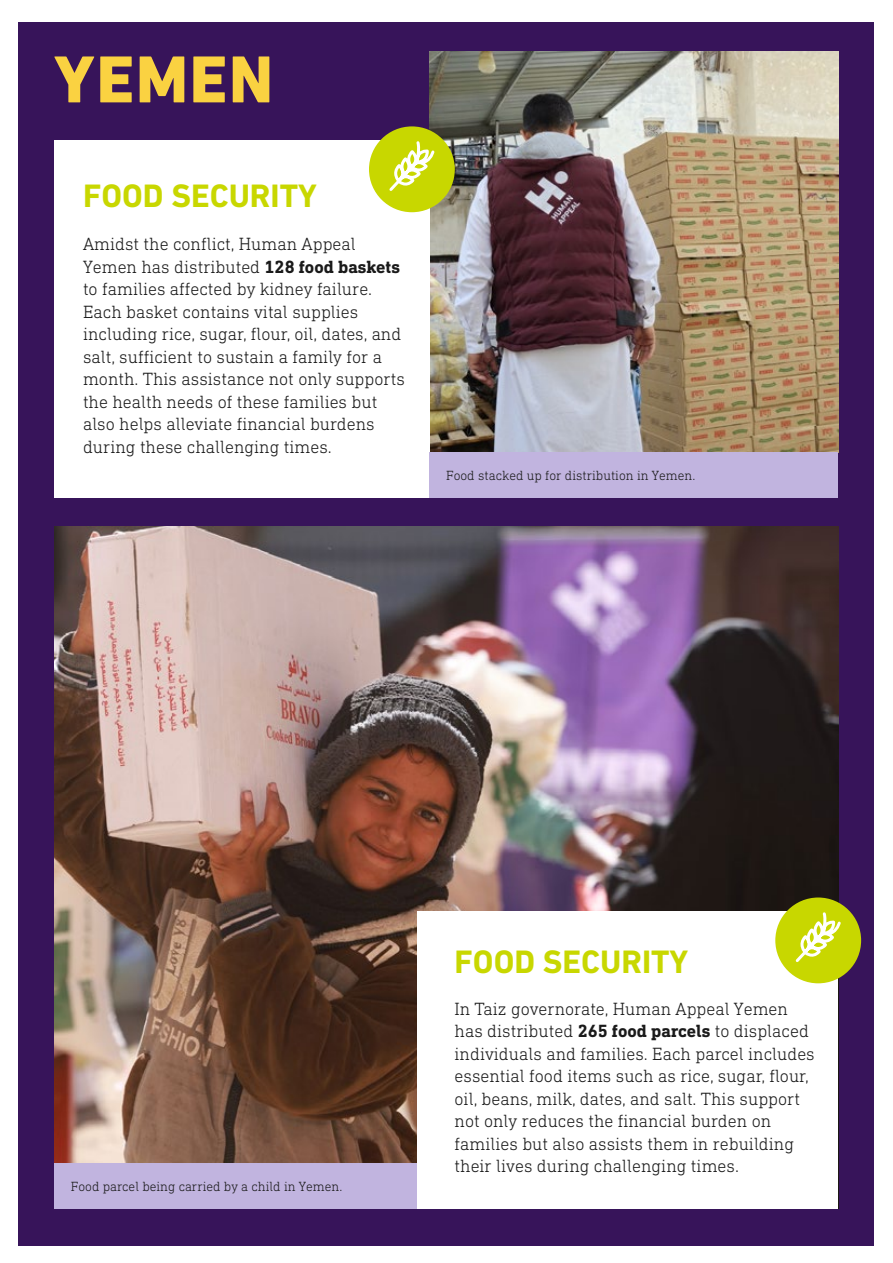
<style>
.page{position:relative;width:893px;height:1263px;background:#fff}
.page>*{position:absolute;margin:0;border:0;box-sizing:border-box;transform-origin:0 0}
.t1{font:800 67.5px "DIN Next LT Pro";letter-spacing:.025em;color:#fad241}
.Heading{font:700 33px "DIN Next LT Pro";color:#c8d700}
.BodyCopy{font:300 18px/22.5px "DIN Next Slab Pro";color:#1a1a1a}
.Sub_Heading{font:300 13.5px "DIN Next Slab Pro";color:#1a1a1a}
.s1{font-weight:700}
</style>
<div class="page">
<div style="left:19px;top:22px;width:855px;height:1223px;background:#37145a"></div>
<img style="left:429px;top:52px;width:409px;height:401px">
<img style="left:54px;top:526px;width:784px;height:638px">
<div style="left:417px;top:911px;width:421px;height:298px;background:#fff"></div>
<div style="left:775px;top:897px;width:86px;height:86px;background:#c8d700;border-radius:50%"></div>
<svg style="left:795px;top:912px;width:46px;height:50px"></svg>
<div style="left:54px;top:141px;width:375px;height:357px;background:#fff"></div>
<div style="left:369px;top:126px;width:86px;height:86px;background:#c8d700;border-radius:50%"></div>
<svg style="left:389px;top:141px;width:46px;height:50px"></svg>
<div style="left:429px;top:453px;width:409px;height:45px;background:#c1b4df"></div>
<div style="left:54px;top:1164px;width:363px;height:45px;background:#c1b4df"></div>
<p class="t1" style="left:54px;top:40px;width:221px">YEMEN</p>
<p class="Heading" style="left:83px;top:176px;width:235px">FOOD SECURITY</p>
<p class="BodyCopy" style="left:83px;top:233px;width:323px">Amidst the conflict, Human Appeal Yemen has distributed <span class="s1">128 food baskets </span>to families affected by kidney failure.<br>Each basket contains vital supplies including rice, sugar, flour, oil, dates, and salt, sufficient to sustain a family for a month. This assistance not only supports the health needs of these families but also helps alleviate financial burdens during these challenging times.</p>
<p class="Sub_Heading" style="left:446px;top:468px;width:251px">Food stacked up for distribution in Yemen.</p>
<p class="Sub_Heading" style="left:71px;top:1179px;width:273px">Food parcel being carried by a child in Yemen.</p>
<p class="Heading" style="left:455px;top:942px;width:235px">FOOD SECURITY</p>
<p class="BodyCopy" style="left:455px;top:997px;width:362px">In Taiz governorate, Human Appeal Yemen has distributed <span class="s1">265 food parcels</span> to displaced individuals and families. Each parcel includes essential food items such as rice, sugar, flour, oil, beans, milk, dates, and salt. This support not only reduces the financial burden on families but also assists them in rebuilding their lives during challenging times.</p>
</div>
